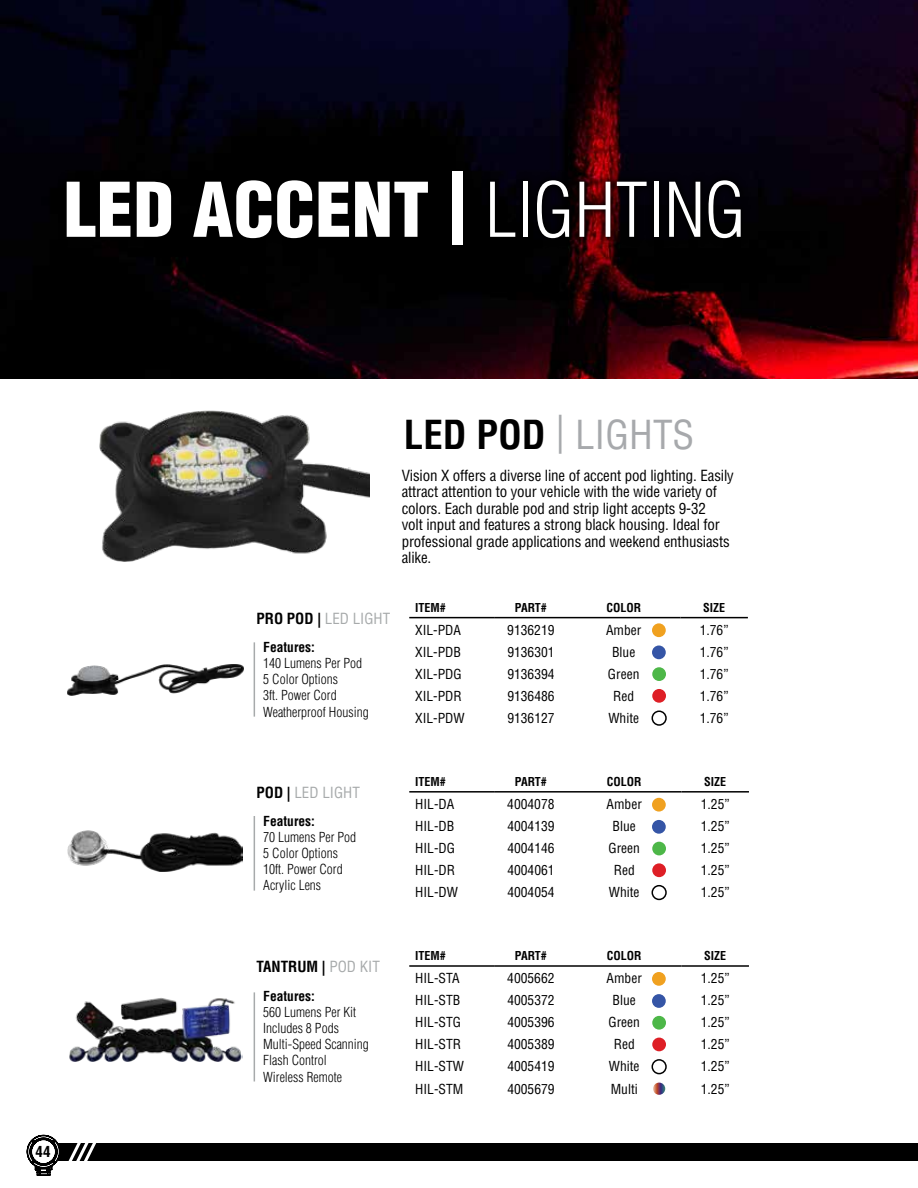
<style>
.page{position:relative;width:918px;height:1188px;background:#fff}
.page>*{position:absolute;margin:0;border:0;box-sizing:border-box;transform-origin:0 0}
.t1{font:900 condensed 73.5px "Helvetica";color:#fff}
.t2{font:condensed 39px "Helvetica";color:#a7a9ac}
.t3{font:condensed 15px/16.5px "Helvetica";letter-spacing:-.01em;color:#000}
.t4{font:condensed 15px "Helvetica";color:#a7aaab}
.t5{font:700 condensed 15px "Helvetica";color:#000}
.t6{font:condensed 13.5px "Helvetica";color:#000}
.t7{font:300 condensed 13.5px/16.2px "Helvetica";color:#000}
.t8{font:700 condensed 13.5px "Helvetica";color:#000}
.t9{font:700 condensed 12px "Helvetica";color:#000}
.s1{font-weight:300}
.s2{font-weight:700;color:#000}
.s3{font-weight:400;color:#a7aaab}
</style>
<div class="page">
<div style="left:30px;top:1143px;width:888px;height:18px;background:#000"></div>
<svg style="left:27px;top:1134px;width:32px;height:42px"></svg>
<div style="left:36px;top:1146px;width:15px;height:11px;background:#fff"></div>
<svg style="left:68px;top:1143px;width:29px;height:18px"></svg>
<img style="left:0;top:0;width:918px;height:378px">
<div style="left:57px;top:161px;width:693px;height:93px;background:#000"></div>
<img style="left:68px;top:664px;width:175px;height:32px">
<img style="left:68px;top:831px;width:175px;height:41px">
<img style="left:69px;top:998px;width:174px;height:64px">
<hr style="left:409px;top:617px;width:86px;height:1px;background:#000">
<hr style="left:495px;top:617px;width:72px;height:1px;background:#000">
<hr style="left:567px;top:617px;width:113px;height:1px;background:#000">
<hr style="left:680px;top:617px;width:68px;height:1px;background:#000">
<hr style="left:409px;top:791px;width:86px;height:2px;background:#000">
<hr style="left:495px;top:791px;width:72px;height:2px;background:#000">
<hr style="left:567px;top:791px;width:114px;height:2px;background:#000">
<hr style="left:681px;top:791px;width:68px;height:2px;background:#000">
<hr style="left:409px;top:965px;width:86px;height:2px;background:#000">
<hr style="left:495px;top:965px;width:72px;height:2px;background:#000">
<hr style="left:567px;top:965px;width:114px;height:2px;background:#000">
<hr style="left:681px;top:965px;width:68px;height:2px;background:#000">
<div style="left:652px;top:623px;width:14px;height:14px;background:#f0a120;border-radius:50%"></div>
<div style="left:652px;top:798px;width:14px;height:14px;background:#f0a120;border-radius:50%"></div>
<div style="left:652px;top:972px;width:14px;height:14px;background:#f0a120;border-radius:50%"></div>
<div style="left:652px;top:646px;width:14px;height:13px;background:#3555a6;border-radius:50%"></div>
<div style="left:652px;top:820px;width:14px;height:14px;background:#3555a6;border-radius:50%"></div>
<div style="left:652px;top:994px;width:14px;height:14px;background:#3555a6;border-radius:50%"></div>
<div style="left:652px;top:689px;width:14px;height:14px;background:#de1f26;border-radius:50%"></div>
<div style="left:652px;top:863px;width:14px;height:14px;background:#de1f26;border-radius:50%"></div>
<div style="left:652px;top:1038px;width:14px;height:13px;background:#de1f26;border-radius:50%"></div>
<div style="left:652px;top:711px;width:15px;height:15px;border:2px solid #000;border-radius:50%"></div>
<div style="left:652px;top:885px;width:15px;height:15px;border:2px solid #000;border-radius:50%"></div>
<div style="left:652px;top:1059px;width:15px;height:15px;border:2px solid #000;border-radius:50%"></div>
<svg style="left:652px;top:1082px;width:14px;height:14px"></svg>
<div style="left:652px;top:1081px;width:15px;height:15px;border:2px solid #fff;border-radius:50%"></div>
<div style="left:652px;top:667px;width:14px;height:14px;background:#4db748;border-radius:50%"></div>
<div style="left:652px;top:842px;width:14px;height:13px;background:#4db748;border-radius:50%"></div>
<div style="left:652px;top:1016px;width:14px;height:14px;background:#4db748;border-radius:50%"></div>
<hr style="left:254px;top:642px;width:1px;height:75px;background:#a7aaab">
<hr style="left:254px;top:816px;width:1px;height:75px;background:#a7aaab">
<hr style="left:254px;top:992px;width:1px;height:89px;background:#a7aaab">
<img style="left:100px;top:410px;width:269px;height:152px">
<h1 class="t1" style="left:64px;top:163px;width:684px">LED ACCENT | <span class="s1">LIGHTING</span></h1>
<p class="t5" style="left:36px;top:1142px;width:16px">44</p>
<h2 class="t2" style="left:404px;top:410px;width:292px"><span class="s2">LED POD</span> | LIGHTS</h2>
<p class="t3" style="left:402px;top:467px;width:334px">Vision X offers a diverse line of accent pod lighting. Easily attract attention to your vehicle with the wide variety of colors. Each durable pod and strip light accepts 9-32<br>volt input and features a strong black housing. Ideal for professional grade applications and weekend enthusiasts alike.</p>
<p class="t4" style="left:256px;top:609px;width:135px"><span class="s2">PRO POD |</span> LED LIGHT</p>
<p class="t8" style="left:263px;top:638px;width:53px">Features:</p>
<p class="t7" style="left:263px;top:655px;width:107px">140 Lumens Per Pod<br>5 Color Options<br>3ft. Power Cord<br>Weatherproof Housing</p>
<p class="t9" style="left:415px;top:600px;width:32px">ITEM#</p>
<p class="t9" style="left:515px;top:600px;width:34px">PART#</p>
<p class="t9" style="left:606px;top:600px;width:36px">COLOR</p>
<p class="t9" style="left:703px;top:600px;width:24px">SIZE</p>
<p class="t6" style="left:415px;top:621px;width:47px">XIL-PDA</p>
<p class="t6" style="left:507px;top:621px;width:49px">9136219</p>
<p class="t6" style="left:606px;top:621px;width:37px">Amber</p>
<p class="t6" style="left:700px;top:621px;width:30px">1.76”</p>
<p class="t6" style="left:415px;top:643px;width:47px">XIL-PDB</p>
<p class="t6" style="left:507px;top:643px;width:49px">9136301</p>
<p class="t6" style="left:612px;top:643px;width:25px">Blue</p>
<p class="t6" style="left:700px;top:643px;width:30px">1.76”</p>
<p class="t6" style="left:415px;top:665px;width:48px">XIL-PDG</p>
<p class="t6" style="left:507px;top:665px;width:49px">9136394</p>
<p class="t6" style="left:608px;top:665px;width:33px">Green</p>
<p class="t6" style="left:700px;top:665px;width:30px">1.76”</p>
<p class="t6" style="left:415px;top:688px;width:48px">XIL-PDR</p>
<p class="t6" style="left:507px;top:688px;width:49px">9136486</p>
<p class="t6" style="left:613px;top:688px;width:22px">Red</p>
<p class="t6" style="left:700px;top:688px;width:30px">1.76”</p>
<p class="t6" style="left:415px;top:710px;width:51px">XIL-PDW</p>
<p class="t6" style="left:507px;top:710px;width:49px">9136127</p>
<p class="t6" style="left:608px;top:710px;width:32px">White</p>
<p class="t6" style="left:700px;top:710px;width:30px">1.76”</p>
<p class="t4" style="left:256px;top:783px;width:105px"><span class="s2">POD |</span> LED LIGHT</p>
<p class="t8" style="left:263px;top:812px;width:53px">Features:</p>
<p class="t7" style="left:263px;top:829px;width:94px">70 Lumens Per Pod<br>5 Color Options<br>10ft. Power Cord<br>Acrylic Lens</p>
<p class="t9" style="left:415px;top:774px;width:32px">ITEM#</p>
<p class="t9" style="left:515px;top:774px;width:34px">PART#</p>
<p class="t9" style="left:607px;top:774px;width:36px">COLOR</p>
<p class="t9" style="left:704px;top:774px;width:24px">SIZE</p>
<p class="t6" style="left:415px;top:795px;width:41px">HIL-DA</p>
<p class="t6" style="left:507px;top:795px;width:49px">4004078</p>
<p class="t6" style="left:607px;top:795px;width:37px">Amber</p>
<p class="t6" style="left:701px;top:795px;width:30px">1.25”</p>
<p class="t6" style="left:415px;top:817px;width:41px">HIL-DB</p>
<p class="t6" style="left:507px;top:817px;width:49px">4004139</p>
<p class="t6" style="left:613px;top:817px;width:25px">Blue</p>
<p class="t6" style="left:701px;top:817px;width:30px">1.25”</p>
<p class="t6" style="left:415px;top:840px;width:41px">HIL-DG</p>
<p class="t6" style="left:507px;top:840px;width:49px">4004146</p>
<p class="t6" style="left:609px;top:840px;width:33px">Green</p>
<p class="t6" style="left:701px;top:840px;width:30px">1.25”</p>
<p class="t6" style="left:415px;top:862px;width:41px">HIL-DR</p>
<p class="t6" style="left:507px;top:862px;width:49px">4004061</p>
<p class="t6" style="left:614px;top:862px;width:22px">Red</p>
<p class="t6" style="left:701px;top:862px;width:30px">1.25”</p>
<p class="t6" style="left:415px;top:884px;width:44px">HIL-DW</p>
<p class="t6" style="left:507px;top:884px;width:49px">4004054</p>
<p class="t6" style="left:609px;top:884px;width:32px">White</p>
<p class="t6" style="left:701px;top:884px;width:30px">1.25”</p>
<p class="t5" style="left:256px;top:957px;width:125px">TANTRUM | <span class="s3">POD KIT</span></p>
<p class="t8" style="left:263px;top:987px;width:53px">Features:</p>
<p class="t7" style="left:263px;top:1004px;width:107px">560 Lumens Per Kit<br>Includes 8 Pods<br>Multi-Speed Scanning<br>Flash Control<br>Wireless Remote</p>
<p class="t9" style="left:415px;top:948px;width:32px">ITEM#</p>
<p class="t9" style="left:515px;top:948px;width:34px">PART#</p>
<p class="t9" style="left:607px;top:948px;width:36px">COLOR</p>
<p class="t9" style="left:704px;top:948px;width:24px">SIZE</p>
<p class="t6" style="left:415px;top:970px;width:46px">HIL-STA</p>
<p class="t6" style="left:507px;top:970px;width:49px">4005662</p>
<p class="t6" style="left:607px;top:970px;width:37px">Amber</p>
<p class="t6" style="left:701px;top:970px;width:30px">1.25”</p>
<p class="t6" style="left:415px;top:992px;width:47px">HIL-STB</p>
<p class="t6" style="left:507px;top:992px;width:49px">4005372</p>
<p class="t6" style="left:613px;top:992px;width:25px">Blue</p>
<p class="t6" style="left:701px;top:992px;width:30px">1.25”</p>
<p class="t6" style="left:415px;top:1014px;width:47px">HIL-STG</p>
<p class="t6" style="left:507px;top:1014px;width:49px">4005396</p>
<p class="t6" style="left:609px;top:1014px;width:33px">Green</p>
<p class="t6" style="left:701px;top:1014px;width:30px">1.25”</p>
<p class="t6" style="left:415px;top:1036px;width:47px">HIL-STR</p>
<p class="t6" style="left:507px;top:1036px;width:49px">4005389</p>
<p class="t6" style="left:614px;top:1036px;width:22px">Red</p>
<p class="t6" style="left:701px;top:1036px;width:30px">1.25”</p>
<p class="t6" style="left:415px;top:1058px;width:50px">HIL-STW</p>
<p class="t6" style="left:507px;top:1058px;width:49px">4005419</p>
<p class="t6" style="left:609px;top:1058px;width:32px">White</p>
<p class="t6" style="left:701px;top:1058px;width:30px">1.25”</p>
<p class="t6" style="left:415px;top:1080px;width:50px">HIL-STM</p>
<p class="t6" style="left:507px;top:1080px;width:49px">4005679</p>
<p class="t6" style="left:611px;top:1080px;width:28px">Multi</p>
<p class="t6" style="left:701px;top:1080px;width:30px">1.25”</p>
</div>
